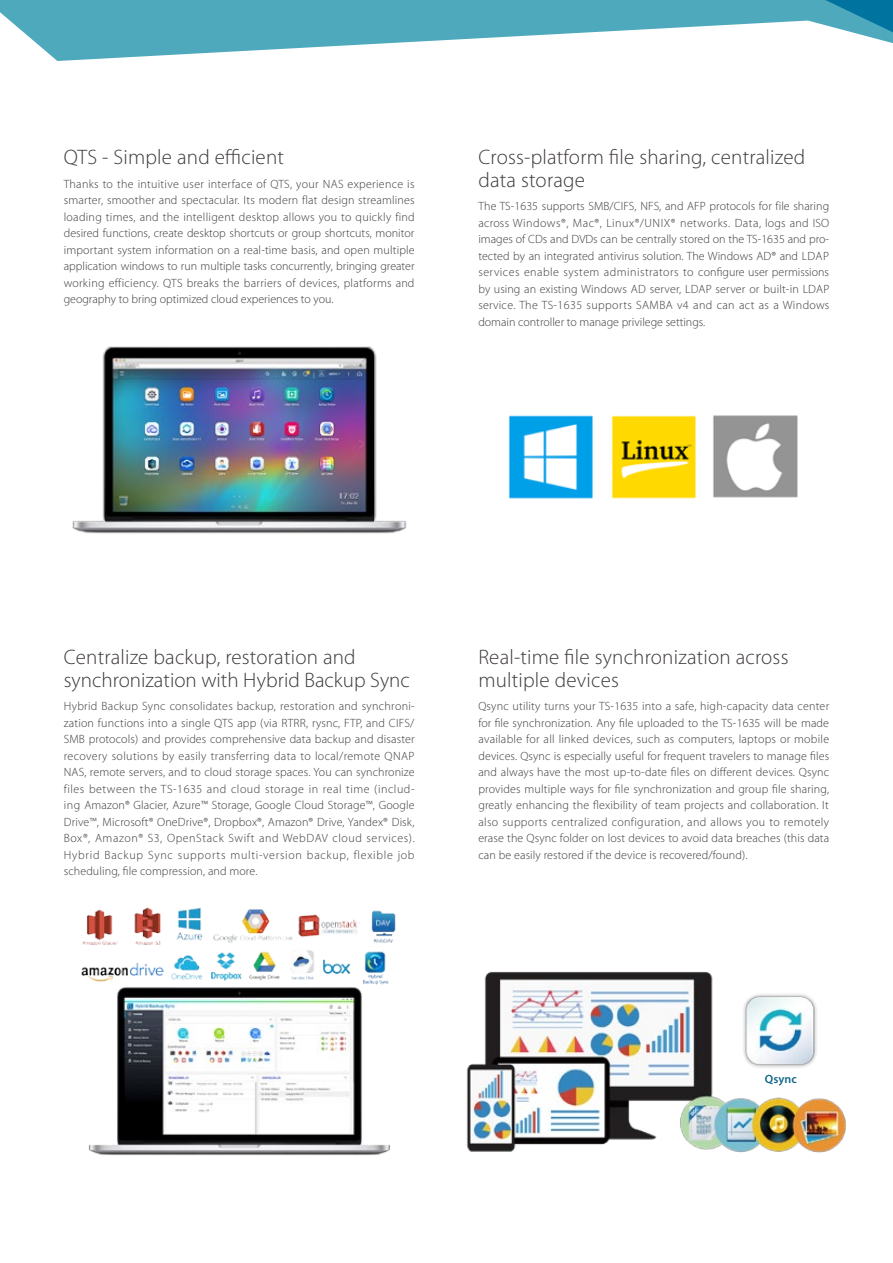
<style>
.page{position:relative;width:893px;height:1263px;background:#fff}
.page>*{position:absolute;margin:0;border:0;box-sizing:border-box;transform-origin:0 0}
.t1{font:300 21px/22.5px "Myriad Pro";letter-spacing:.01em;color:#3e3a39}
.t2{font:300 12px/16.5px "Myriad Pro";letter-spacing:.005em;color:#3e3a39;text-align:justify}
.t3{font:600 12px "Myriad Pro";letter-spacing:.01em;color:#126789}
</style>
<div class="page">
<svg style="left:0;top:0;width:893px;height:61px;fill:#4ea9bd"></svg>
<img style="left:72px;top:346px;width:335px;height:188px">
<img style="left:508px;top:415px;width:85px;height:84px">
<img style="left:611px;top:415px;width:85px;height:84px">
<img style="left:713px;top:415px;width:85px;height:83px">
<img style="left:81px;top:907px;width:315px;height:249px">
<img style="left:466px;top:972px;width:380px;height:181px">
<h1 class="t1" style="left:64px;top:147px;width:222px">QTS - Simple and efficient</h1>
<p class="t2" style="left:64px;top:176px;width:353px">Thanks to the intuitive user interface of QTS, your NAS experience is smarter, smoother and spectacular. Its modern flat design streamlines loading times, and the intelligent desktop allows you to quickly find desired functions, create desktop shortcuts or group shortcuts, monitor important system information on a real-time basis, and open multiple application windows to run multiple tasks concurrently, bringing greater working efficiency. QTS breaks the barriers of devices, platforms and geography to bring optimized cloud experiences to you.</p>
<h1 class="t1" style="left:478px;top:147px;width:328px">Cross-platform file sharing, centralized data storage</h1>
<p class="t2" style="left:478px;top:198px;width:352px">The TS-1635 supports SMB/CIFS, NFS, and AFP protocols for file sharing across Windows®, Mac®, Linux®/UNIX® networks. Data, logs and ISO images of CDs and DVDs can be centrally stored on the TS-1635 and pro&shy;tected by an integrated antivirus solution. The Windows AD® and LDAP services enable system administrators to configure user permissions by using an existing Windows AD server, LDAP server or built-in LDAP service. The TS-1635 supports SAMBA v4 and can act as a Windows domain controller to manage privilege settings.</p>
<h1 class="t1" style="left:64px;top:646px;width:348px">Centralize backup, restoration and synchronization with Hybrid Backup Sync</h1>
<p class="t2" style="left:64px;top:698px;width:352px">Hybrid Backup Sync consolidates backup, restoration and synchroni&shy;zation functions into a single QTS app (via RTRR, rysnc, FTP, and CIFS/ SMB protocols) and provides comprehensive data backup and disaster recovery solutions by easily transferring data to local/remote QNAP NAS, remote servers, and to cloud storage spaces. You can synchronize files between the TS-1635 and cloud storage in real time (includ&shy;ing Amazon® Glacier, Azure™ Storage, Google Cloud Storage™, Google Drive™, Microsoft® OneDrive®, Dropbox®, Amazon® Drive, Yandex® Disk, Box®, Amazon® S3, OpenStack Swift and WebDAV cloud services).<br>Hybrid Backup Sync supports multi-version backup, flexible job scheduling, file compression, and more.</p>
<h1 class="t1" style="left:478px;top:646px;width:312px">Real-time file synchronization across multiple devices</h1>
<p class="t2" style="left:478px;top:698px;width:352px">Qsync utility turns your TS-1635 into a safe, high-capacity data center for file synchronization. Any file uploaded to the TS-1635 will be made available for all linked devices, such as computers, laptops or mobile devices. Qsync is especially useful for frequent travelers to manage files and always have the most up-to-date files on different devices. Qsync provides multiple ways for file synchronization and group file sharing, greatly enhancing the flexibility of team projects and collaboration. It also supports centralized configuration, and allows you to remotely erase the Qsync folder on lost devices to avoid data breaches (this data can be easily restored if the device is recovered/found).</p>
<p class="t3" style="left:765px;top:1071px;width:34px">Qsync</p>
</div>
